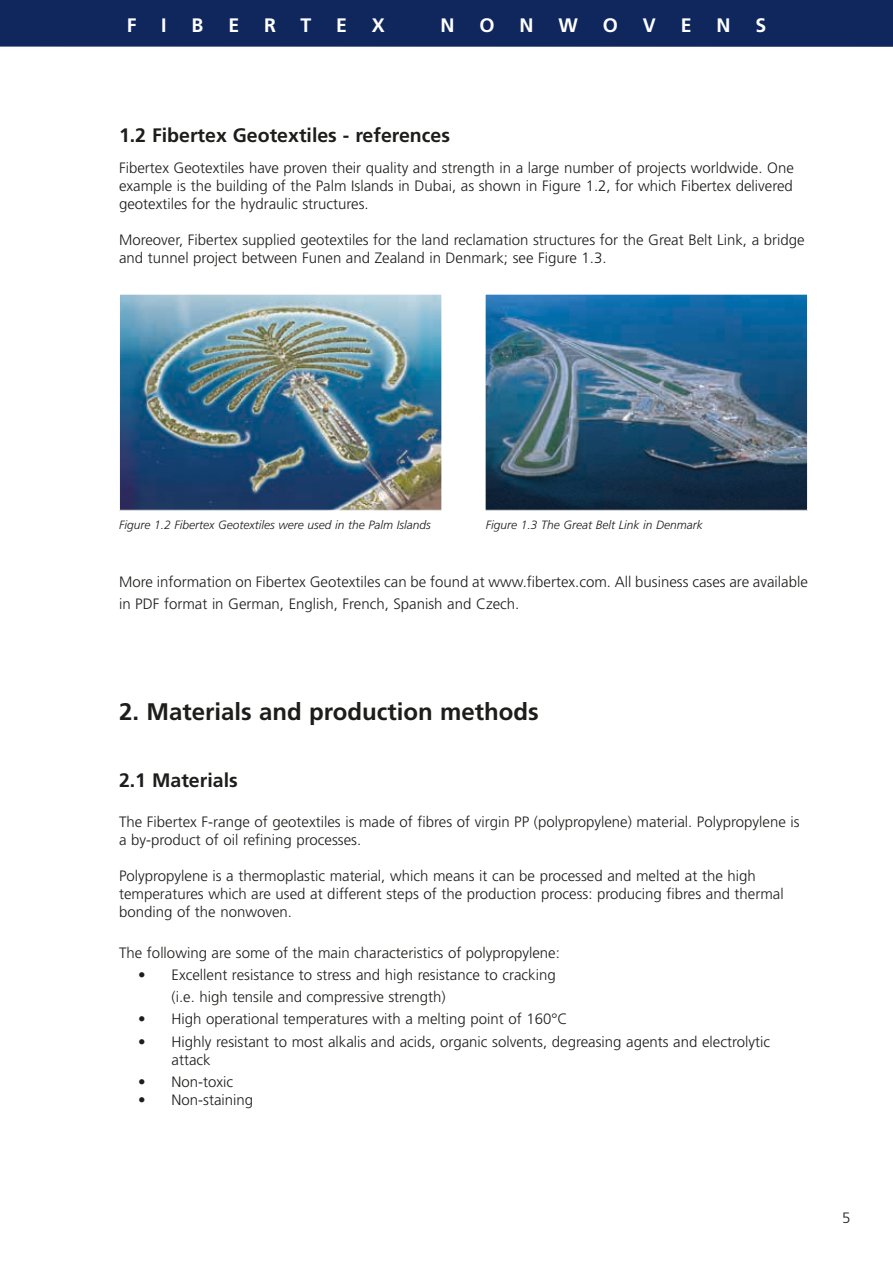
<style>
.page{position:relative;width:893px;height:1263px;background:#fff}
.page>*{position:absolute;margin:0;border:0;box-sizing:border-box;transform-origin:0 0}
.t1{font:700 24px "Frutiger LT Std";color:#1d1d1b}
.t2{font:700 19.5px "Frutiger LT Std";color:#1d1d1b}
.t3{font:700 19.5px "Frutiger LT Std";color:#fff}
.t4{font:300 15px/18px "Frutiger LT Std";color:#1d1d1b}
.t5{font:300 15px "Frutiger LT Std";color:#1d1d1b}
.t6{font:italic 300 12px "Frutiger LT Std";color:#1d1d1b}
</style>
<div class="page">
<div style="left:0;top:0;width:893px;height:47px;background:#10275d"></div>
<img style="left:121px;top:296px;width:319px;height:213px">
<div style="left:119px;top:294px;width:323px;height:217px;border:1px solid #fff"></div>
<img style="left:487px;top:296px;width:319px;height:213px">
<div style="left:485px;top:294px;width:323px;height:217px;border:1px solid #fff"></div>
<h2 class="t3" style="left:127px;top:14px;width:11px">F</h2>
<h2 class="t3" style="left:161px;top:14px;width:7px">I</h2>
<h2 class="t3" style="left:192px;top:14px;width:13px">B</h2>
<h2 class="t3" style="left:228px;top:14px;width:12px">E</h2>
<h2 class="t3" style="left:264px;top:14px;width:13px">R</h2>
<h2 class="t3" style="left:300px;top:14px;width:12px">T</h2>
<h2 class="t3" style="left:336px;top:14px;width:12px">E</h2>
<h2 class="t3" style="left:372px;top:14px;width:15px">X</h2>
<h2 class="t3" style="left:441px;top:14px;width:16px">N</h2>
<h2 class="t3" style="left:480px;top:14px;width:17px">O</h2>
<h2 class="t3" style="left:520px;top:14px;width:16px">N</h2>
<h2 class="t3" style="left:558px;top:14px;width:21px">W</h2>
<h2 class="t3" style="left:603px;top:14px;width:17px">O</h2>
<h2 class="t3" style="left:643px;top:14px;width:15px">V</h2>
<h2 class="t3" style="left:681px;top:14px;width:12px">E</h2>
<h2 class="t3" style="left:716px;top:14px;width:16px">N</h2>
<h2 class="t3" style="left:755px;top:14px;width:12px">S</h2>
<h2 class="t2" style="left:119px;top:124px;width:332px">1.2 Fibertex Geotextiles - references</h2>
<p class="t4" style="left:119px;top:159px;width:676px;text-align:justify">Fibertex Geotextiles have proven their quality and strength in a large number of projects worldwide. One example is the building of the Palm Islands in Dubai, as shown in Figure 1.2, for which Fibertex delivered geotextiles for the hydraulic structures.</p>
<p class="t4" style="left:119px;top:231px;width:687px">Moreover, Fibertex supplied geotextiles for the land reclamation structures for the Great Belt Link, a bridge and tunnel project between Funen and Zealand in Denmark; see Figure 1.3.</p>
<p class="t6" style="left:119px;top:517px;width:313px">Figure 1.2 Fibertex Geotextiles were used in the Palm Islands</p>
<p class="t6" style="left:486px;top:517px;width:219px">Figure 1.3 The Great Belt Link in Denmark</p>
<p class="t4" style="left:119px;top:571px;width:690px;line-height:22.2px">More information on Fibertex Geotextiles can be found at www.fibertex.com. All business cases are available in PDF format in German, English, French, Spanish and Czech.</p>
<h1 class="t1" style="left:119px;top:698px;width:421px">2. Materials and production methods</h1>
<h2 class="t2" style="left:119px;top:769px;width:120px">2.1 Materials</h2>
<p class="t4" style="left:119px;top:813px;width:682px">The Fibertex F-range of geotextiles is made of fibres of virgin PP (polypropylene) material. Polypropylene is a by-product of oil refining processes.</p>
<p class="t4" style="left:119px;top:867px;width:666px">Polypropylene is a thermoplastic material, which means it can be processed and melted at the high temperatures which are used at different steps of the production process: producing fibres and thermal bonding of the nonwoven.</p>
<p class="t4" style="left:119px;top:944px;width:442px">The following are some of the main characteristics of polypropylene:</p>
<p class="t4" style="left:172px;top:964px;width:386px;line-height:22.2px;text-indent:-33px">• Excellent resistance to stress and high resistance to cracking (i.e. high tensile and compressive strength)</p>
<p class="t4" style="left:138px;top:1010px;width:431px">• High operational temperatures with a melting point of 160°C</p>
<p class="t4" style="left:172px;top:1033px;width:600px;text-indent:-33px">• Highly resistant to most alkalis and acids, organic solvents, degreasing agents and electrolytic attack</p>
<p class="t4" style="left:138px;top:1073px;width:97px">• Non-toxic</p>
<p class="t4" style="left:138px;top:1091px;width:117px">• Non-staining</p>
<p class="t5" style="left:842px;top:1209px;width:10px">5</p>
</div>
